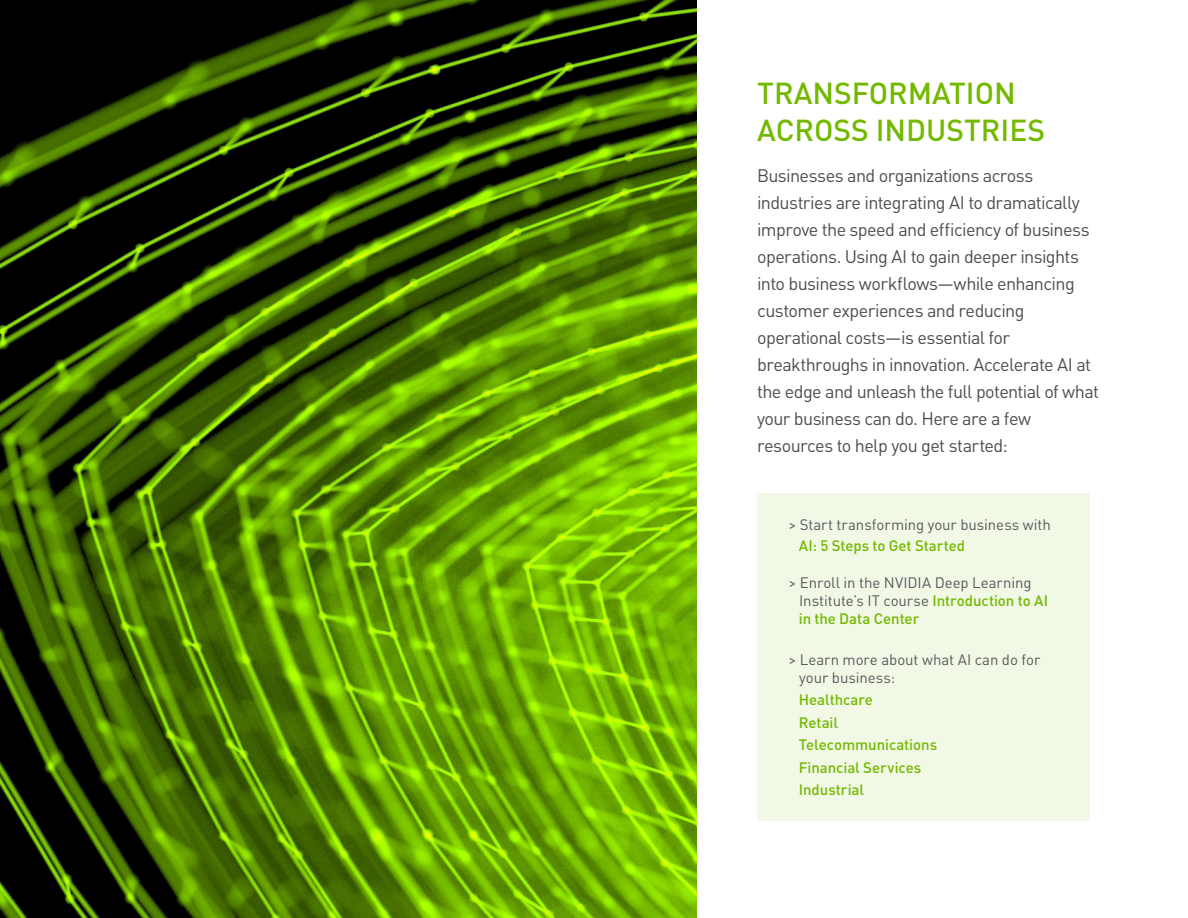
<style>
.page{position:relative;width:1188px;height:918px;background:#fff}
.page>*{position:absolute;margin:0;border:0;box-sizing:border-box;transform-origin:0 0}
.t1{font:500 30px "DIN Pro";color:#73b900}
.body_copy_grey{font:18px/27px "DIN Pro";letter-spacing:-.035em;color:#4d4d4d}
.sidebar_H1{font:15px/18px "DIN Pro";letter-spacing:-.005em;color:#59595c}
.sidebar_H1-2{font:500 15px "DIN Pro";letter-spacing:-.005em;color:#73b900}
.s1{font-weight:500;color:#73b900}
</style>
<div class="page">
<div style="left:757px;top:494px;width:333px;height:327px;background:#f1f8e6"></div>
<img style="left:0;top:0;width:697px;height:918px">
<h2 class="t1" style="left:757px;top:73px;width:260px">TRANSFORMATION</h2>
<h2 class="t1" style="left:757px;top:110px;width:289px">ACROSS INDUSTRIES</h2>
<p class="body_copy_grey" style="left:757px;top:161px;width:344px">Businesses and organizations across industries are integrating AI to dramatically improve the speed and efficiency of business operations. Using AI to gain deeper insights into business workflows—while enhancing customer experiences and reducing operational costs—is essential for breakthroughs in innovation. Accelerate AI at the edge and unleash the full potential of what your business can do. Here are a few resources to help you get started:</p>
<p class="sidebar_H1" style="left:788px;top:515px;width:264px">&gt; Start transforming your business with</p>
<p class="sidebar_H1-2" style="left:799px;top:535px;width:168px">AI: 5 Steps to Get Started</p>
<p class="sidebar_H1" style="left:799px;top:573px;width:251px;text-indent:-10px">&gt; Enroll in the NVIDIA Deep Learning<br>Institute’s IT course <span class="s1">Introduction to AI in the Data Center</span></p>
<p class="sidebar_H1" style="left:799px;top:650px;width:243px;text-indent:-11px">&gt; Learn more about what AI can do for your business:</p>
<p class="sidebar_H1-2" style="left:799px;top:690px;width:76px">Healthcare</p>
<p class="sidebar_H1-2" style="left:799px;top:712px;width:41px">Retail</p>
<p class="sidebar_H1-2" style="left:799px;top:735px;width:140px">Telecommunications</p>
<p class="sidebar_H1-2" style="left:799px;top:757px;width:124px">Financial Services</p>
<p class="sidebar_H1-2" style="left:799px;top:780px;width:67px">Industrial</p>
</div>
